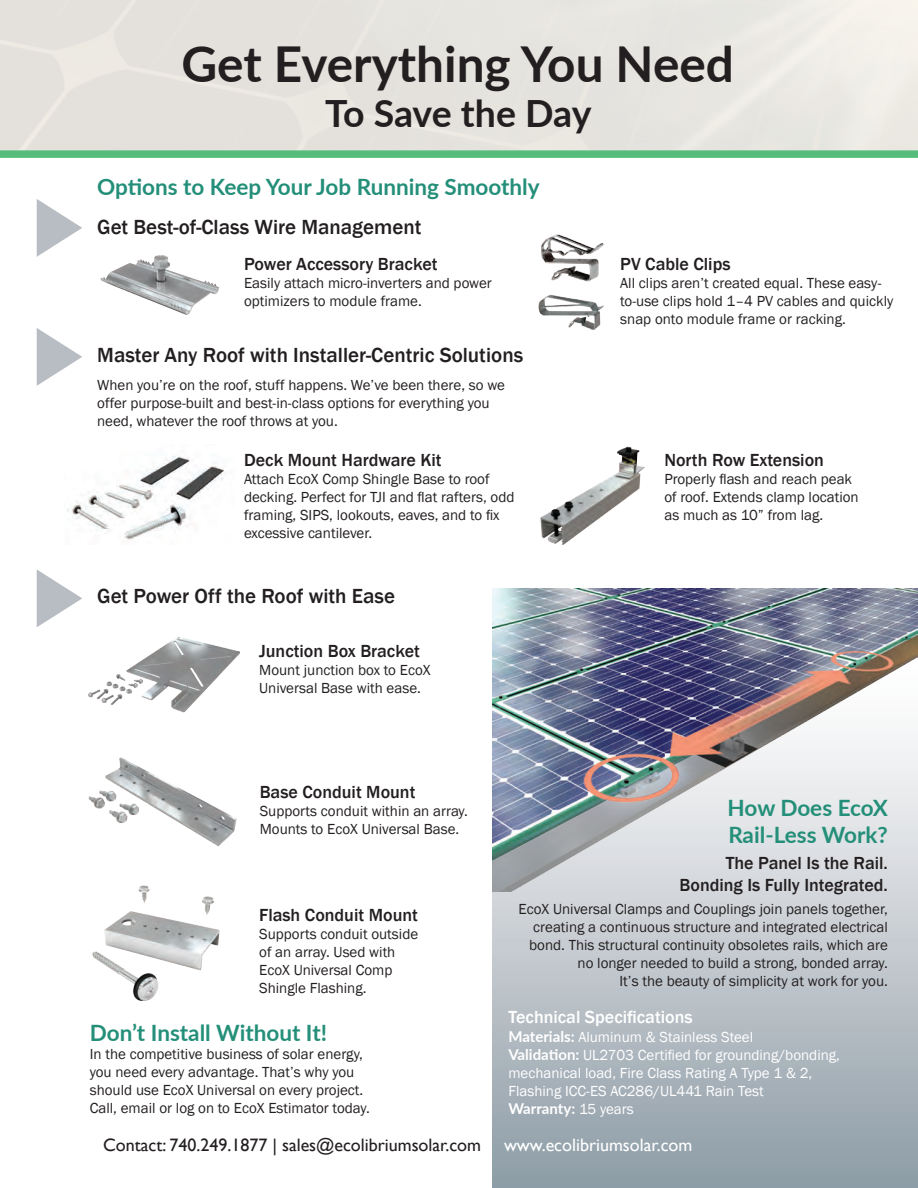
<style>
.page{position:relative;width:918px;height:1188px;background:#fff}
.page>*{position:absolute;margin:0;border:0;box-sizing:border-box;transform-origin:0 0}
.t1{font:700 49.5px "Lato";color:#231f20}
.t2{font:700 37.5px "Lato";letter-spacing:-.01em;color:#231f20}
.t3{font:700 22.5px/27px "Lato";color:#248f79}
.t4{font:500 21px "Franklin Gothic";color:#231f20}
.t5{font:500 18px/21.6px "Franklin Gothic";color:#231f20;text-align:right}
.t6{font:18px "Gill Sans";color:#231f20}
.t7{font:18px "Gill Sans";color:#fff}
.t8{font:500 18px "Franklin Gothic";color:#fff}
.t9{font:15px/18px "Franklin Gothic";color:#231f20}
.t10{font:15px/18px "Franklin Gothic";color:#fff}
.t11{font:700 15px "Lato";color:#fff}
.s1{font-family:"Lato";font-weight:700}
.s2{font-family:"Franklin Gothic";font-weight:400}
</style>
<div class="page">
<svg style="left:492px;top:892px;width:425px;height:296px;background:#b0b9c0"></svg>
<img style="left:917px;top:892px;width:1px;height:296px">
<hr style="left:917px;top:0;width:1px;height:268px;background:#fef9f0">
<img style="left:67px;top:456px;width:158px;height:84px">
<svg style="left:37px;top:199px;width:45px;height:58px"></svg>
<svg style="left:37px;top:328px;width:45px;height:58px"></svg>
<svg style="left:37px;top:570px;width:45px;height:57px"></svg>
<div style="left:0;top:0;width:918px;height:154px;background:#e5e3de"></div>
<div style="left:0;top:150px;width:918px;height:8px;background:#55bc7a"></div>
<img style="left:100px;top:255px;width:120px;height:60px">
<img style="left:541px;top:234px;width:63px;height:48px">
<img style="left:538px;top:295px;width:66px;height:35px">
<img style="left:88px;top:637px;width:151px;height:76px">
<img style="left:88px;top:757px;width:149px;height:90px">
<img style="left:92px;top:885px;width:128px;height:116px">
<img style="left:540px;top:446px;width:105px;height:99px">
<img style="left:492px;top:588px;width:426px;height:304px">
<h1 class="t1" style="left:182px;top:27px;width:554px">Get Everything You Need</h1>
<h2 class="t2" style="left:325px;top:85px;width:268px">To Save the Day</h2>
<h3 class="t3" style="left:97px;top:172px;width:444px">Options to Keep Your Job Running Smoothly</h3>
<h3 class="t4" style="left:97px;top:214px;width:326px">Get Best-of-Class Wire Management</h3>
<p class="t5" style="left:244px;top:253px;width:195px">Power Accessory Bracket</p>
<p class="t9" style="left:244px;top:274px;width:249px">Easily attach micro-inverters and power optimizers to module frame.</p>
<h3 class="t4" style="left:97px;top:342px;width:428px">Master Any Roof with Installer-Centric Solutions</h3>
<p class="t9" style="left:97px;top:376px;width:409px">When you’re on the roof, stuff happens. We’ve been there, so we offer purpose-built and best-in-class options for everything you need, whatever the roof throws at you.</p>
<p class="t5" style="left:244px;top:450px;width:199px">Deck Mount Hardware Kit</p>
<p class="t9" style="left:244px;top:471px;width:272px">Attach EcoX Comp Shingle Base to roof decking. Perfect for TJI and flat rafters, odd framing, SIPS, lookouts, eaves, and to fix excessive cantilever.</p>
<h3 class="t4" style="left:97px;top:583px;width:299px">Get Power Off the Roof with Ease</h3>
<p class="t5" style="left:259px;top:640px;width:162px">Junction Box Bracket</p>
<p class="t9" style="left:259px;top:661px;width:173px">Mount junction box to EcoX<br>Universal Base with ease.</p>
<p class="t5" style="left:620px;top:253px;width:112px">PV Cable Clips</p>
<p class="t9" style="left:620px;top:274px;width:275px">All clips aren’t created equal. These easy&shy;to-use clips hold 1–4 PV cables and quickly snap onto module frame or racking.</p>
<p class="t5" style="left:664px;top:450px;width:161px">North Row Extension</p>
<p class="t9" style="left:664px;top:471px;width:196px">Properly flash and reach peak of roof. Extends clamp location as much as 10” from lag.</p>
<p class="t5" style="left:260px;top:782px;width:157px">Base Conduit Mount</p>
<p class="t9" style="left:260px;top:803px;width:210px">Supports conduit within an array.<br>Mounts to EcoX Universal Base.</p>
<p class="t5" style="left:259px;top:904px;width:160px">Flash Conduit Mount</p>
<p class="t9" style="left:259px;top:925px;width:161px">Supports conduit outside of an array. Used with<br>EcoX Universal Comp<br>Shingle Flashing.</p>
<h3 class="t3" style="left:90px;top:1019px;width:239px">Don’t Install Without It!</h3>
<p class="t9" style="left:90px;top:1046px;width:282px">In the competitive business of solar energy, you need every advantage. That’s why you should use EcoX Universal on every project.<br>Call, email or log on to EcoX Estimator today.</p>
<h3 class="t3" style="left:728px;top:793px;width:162px">How Does EcoX<br>Rail-Less Work?</h3>
<p class="t5" style="left:680px;top:853px;width:210px">The Panel Is the Rail.<br>Bonding Is Fully Integrated.</p>
<p class="t9" style="left:519px;top:901px;width:371px;text-align:right">EcoX Universal Clamps and Couplings join panels together, creating a continuous structure and integrated electrical bond. This structural continuity obsoletes rails, which are no longer needed to build a strong, bonded array.<br>It’s the beauty of simplicity at work for you.</p>
<p class="t8" style="left:508px;top:1006px;width:186px">Technical Specifications</p>
<p class="t10" style="left:508px;top:1029px;width:333px"><span class="s1">Materials:</span> Aluminum &amp; Stainless Steel<br><span class="s1">Validation:</span> UL2703 Certified for grounding/bonding, mechanical load, Fire Class Rating A Type 1 &amp; 2, Flashing ICC-ES AC286/UL441 Rain Test</p>
<p class="t11" style="left:508px;top:1098px;width:127px">Warranty: <span class="s2">15 years</span></p>
<p class="t6" style="left:103px;top:1134px;width:379px">Contact: 740.249.1877 | sales@ecolibriumsolar.com</p>
<p class="t7" style="left:504px;top:1134px;width:190px">www.ecolibriumsolar.com</p>
</div>
